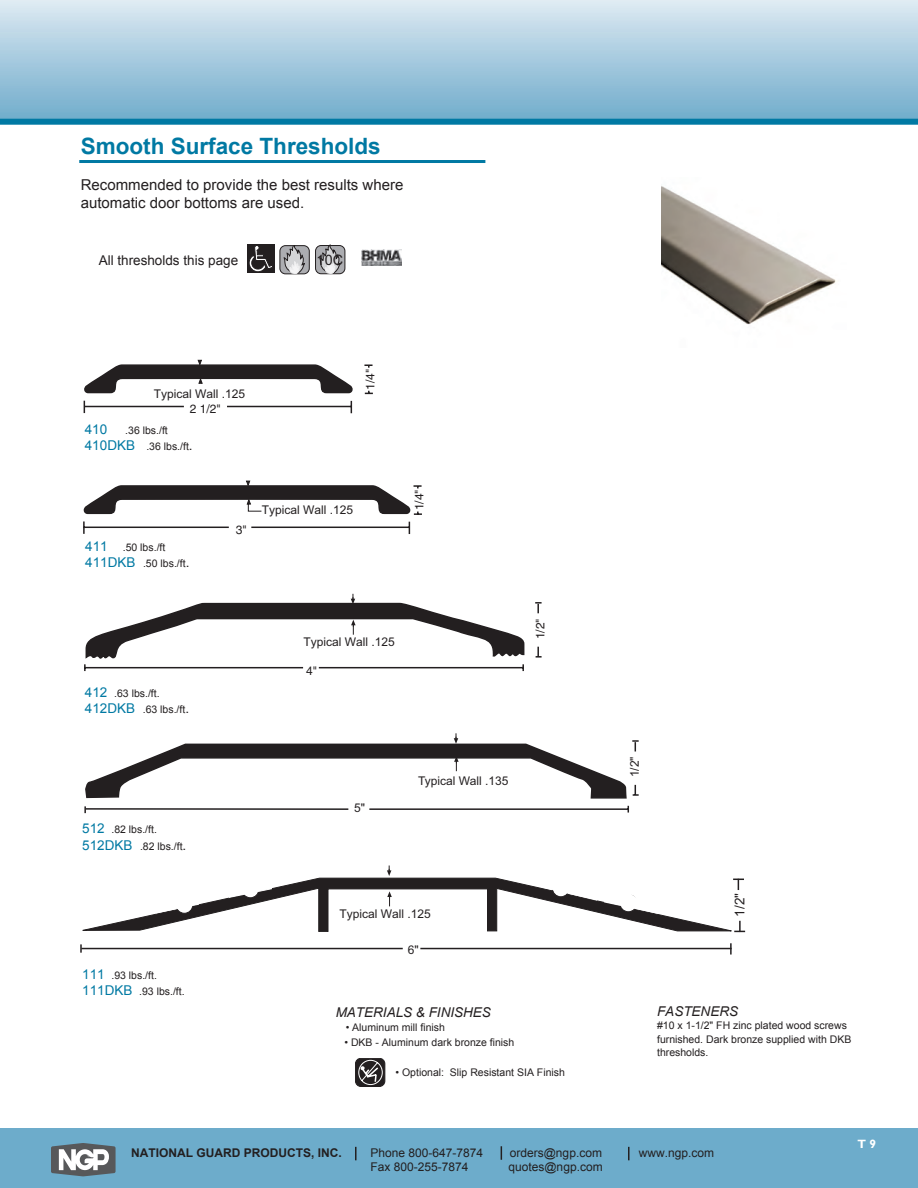
<style>
.page{position:relative;width:918px;height:1188px;background:#fff}
.page>*{position:absolute;margin:0;border:0;box-sizing:border-box;transform-origin:0 0}
.t1{font:700 22.5px "Arial";color:#0079a3}
.t2{font:15px/18px "Arial";color:#231f20}
.t3{font:14.4px "Arial";color:#231f20}
.t4{font:italic 13.5px "Arial";color:#231f20}
.t5{font:13.5px "Arial";color:#231f20}
.t6{font:13.5px "Arial";color:#0079a3}
.t7{font:12px "Arial";color:#231f20}
.t8{font:700 12px "Arial";color:#231f20}
.t9{font:12px "Helvetica";color:#231f20}
.t10{font:700 12px "Gill Sans";color:#fff}
.t11{font:10.5px/16.2px "Arial";color:#231f20}
.s1{font-size:13.5px;color:#0079a3}
.s2{font-size:13.5px}
</style>
<div class="page">
<div style="left:0;top:1128px;width:918px;height:60px;background:#6daccb"></div>
<svg style="left:501px;top:1146px;width:1px;height:14px"></svg>
<svg style="left:355px;top:1147px;width:2px;height:13px"></svg>
<svg style="left:628px;top:1147px;width:2px;height:13px"></svg>
<div style="left:0;top:0;width:918px;height:122px;background:linear-gradient(to bottom,#dfeaf3,#6daaca)"></div>
<div style="left:0;top:119px;width:918px;height:6px;background:#0079a3"></div>
<svg style="left:51px;top:1143px;width:65px;height:33px;background:#90979b"></svg>
<svg style="left:535px;top:602px;width:7px;height:11px"></svg>
<svg style="left:536px;top:647px;width:6px;height:11px"></svg>
<svg style="left:84px;top:594px;width:441px;height:77px"></svg>
<hr style="left:84px;top:406px;width:100px;height:1px;background:#231f20">
<hr style="left:227px;top:406px;width:125px;height:1px;background:#231f20">
<svg style="left:364px;top:365px;width:9px;height:3px"></svg>
<svg style="left:365px;top:391px;width:8px;height:3px"></svg>
<svg style="left:84px;top:360px;width:269px;height:34px"></svg>
<hr style="left:84px;top:527px;width:145px;height:1px;background:#231f20">
<hr style="left:251px;top:527px;width:159px;height:1px;background:#231f20">
<svg style="left:83px;top:521px;width:2px;height:13px"></svg>
<svg style="left:83px;top:481px;width:339px;height:34px"></svg>
<div style="left:280px;top:246px;width:29px;height:28px;background:#acadb1;border-radius:6px"></div>
<div style="left:279px;top:245px;width:31px;height:29px;border:1px solid #231f20;border-radius:6px"></div>
<svg style="left:284px;top:245px;width:21px;height:29px"></svg>
<div style="left:316px;top:246px;width:29px;height:28px;background:#acadb1;border-radius:6px"></div>
<div style="left:315px;top:245px;width:30px;height:29px;border:1px solid #231f20;border-radius:6px"></div>
<svg style="left:319px;top:245px;width:22px;height:30px"></svg>
<div style="left:247px;top:245px;width:27px;height:28px;border:1px solid #231f20"></div>
<svg style="left:249px;top:245px;width:24px;height:27px"></svg>
<img style="left:362px;top:250px;width:40px;height:16px">
<hr style="left:81px;top:948px;width:322px;height:1px;background:#231f20">
<hr style="left:420px;top:948px;width:312px;height:1px;background:#231f20">
<svg style="left:80px;top:944px;width:2px;height:9px"></svg>
<svg style="left:730px;top:943px;width:2px;height:12px"></svg>
<svg style="left:82px;top:865px;width:663px;height:67px"></svg>
<svg style="left:85px;top:733px;width:554px;height:66px"></svg>
<svg style="left:84px;top:806px;width:2px;height:7px"></svg>
<hr style="left:86px;top:808px;width:262px;height:2px;background:#231f20">
<hr style="left:369px;top:808px;width:259px;height:2px;background:#231f20">
<hr style="left:79px;top:160px;width:406px;height:3px;background:#0079a3">
<div style="left:355px;top:1058px;width:30px;height:29px;background:#231f20;border-radius:6px"></div>
<div style="left:355px;top:1058px;width:30px;height:29px;border:1px solid #231f20;border-radius:6px"></div>
<svg style="left:358px;top:1060px;width:25px;height:25px"></svg>
<img style="left:662px;top:186px;width:174px;height:139px">
<h1 class="t1" style="left:81px;top:131px;width:302px">Smooth Surface Thresholds</h1>
<h2 class="t2" style="left:81px;top:176px;width:324px">Recommended to provide the best results where automatic door bottoms are used.</h2>
<p class="t5" style="left:99px;top:251px;width:141px">All thresholds this page</p>
<h3 class="t3" style="left:317px;top:251px;width:28px">10C</h3>
<p class="t7" style="left:154px;top:386px;width:93px">Typical Wall .125</p>
<p class="t9" style="left:190px;top:402px;width:32px">2 1/2"</p>
<p class="t6" style="left:85px;top:420px;width:24px">410</p>
<p class="t11" style="left:85px;top:422px;width:109px;text-indent:40px">.36 lbs./ft<br><span class="s1">410DKB</span> .36 lbs./ft<span class="s2">.</span></p>
<p class="t9" style="left:363px;top:390px;width:22px;rotate:-90deg">1/4"</p>
<p class="t11" style="left:85px;top:540px;width:106px"><span class="s1">411</span> .50 lbs./ft<br><span class="s1">411DKB</span> .50 lbs./ft<span class="s2">.</span></p>
<p class="t9" style="left:236px;top:523px;width:12px">3"</p>
<p class="t7" style="left:262px;top:502px;width:93px">Typical Wall .125</p>
<p class="t9" style="left:412px;top:510px;width:22px;rotate:-90deg">1/4"</p>
<p class="t11" style="left:85px;top:685px;width:106px"><span class="s1">412</span> .63 lbs./ft.<br><span class="s1">412DKB</span> .63 lbs./ft<span class="s2">.</span></p>
<p class="t11" style="left:82px;top:822px;width:106px"><span class="s1">512</span> .82 lbs./ft.<br><span class="s1">512DKB</span> .82 lbs./ft<span class="s2">.</span></p>
<p class="t11" style="left:82px;top:967px;width:104px"><span class="s1">111</span> .93 lbs./ft.<br><span class="s1">111DKB</span> .93 lbs./ft.</p>
<p class="t7" style="left:303px;top:634px;width:93px">Typical Wall .125</p>
<p class="t9" style="left:306px;top:664px;width:12px">4"</p>
<p class="t7" style="left:354px;top:800px;width:12px">5"</p>
<p class="t7" style="left:418px;top:773px;width:92px">Typical Wall .135</p>
<p class="t7" style="left:340px;top:909px;width:93px">Typical Wall .125</p>
<p class="t7" style="left:408px;top:946px;width:12px">6"</p>
<p class="t9" style="left:533px;top:639px;width:22px;rotate:-90deg">1/2"</p>
<p class="t4" style="left:336px;top:1003px;width:157px">MATERIALS &amp; FINISHES</p>
<p class="t11" style="left:346px;top:1019px;width:101px">• Aluminum mill finish</p>
<p class="t11" style="left:344px;top:1034px;width:171px">• DKB - Aluminum dark bronze finish</p>
<p class="t11" style="left:396px;top:1064px;width:171px">• Optional: Slip Resistant SIA Finish</p>
<p class="t7" style="left:627px;top:777px;width:22px;rotate:-90deg">1/2"</p>
<p class="t5" style="left:735px;top:917px;width:25px;rotate:-90deg">1/2"</p>
<p class="t4" style="left:657px;top:1002px;width:83px">FASTENERS</p>
<p class="t11" style="left:657px;top:1019px;width:196px;line-height:13.5px">#10 x 1-1/2" FH zinc plated wood screws furnished. Dark bronze supplied with DKB thresholds.</p>
<p class="t8" style="left:131px;top:1144px;width:212px">NATIONAL GUARD PRODUCTS, INC.</p>
<p class="t7" style="left:370px;top:1144px;width:114px">Phone 800-647-7874</p>
<p class="t7" style="left:510px;top:1144px;width:94px">orders@ngp.com</p>
<p class="t7" style="left:639px;top:1144px;width:77px">www.ngp.com</p>
<p class="t7" style="left:370px;top:1159px;width:100px">Fax 800-255-7874</p>
<p class="t7" style="left:508px;top:1159px;width:96px">quotes@ngp.com</p>
<p class="t10" style="left:858px;top:1136px;width:20px">T 9</p>
</div>
